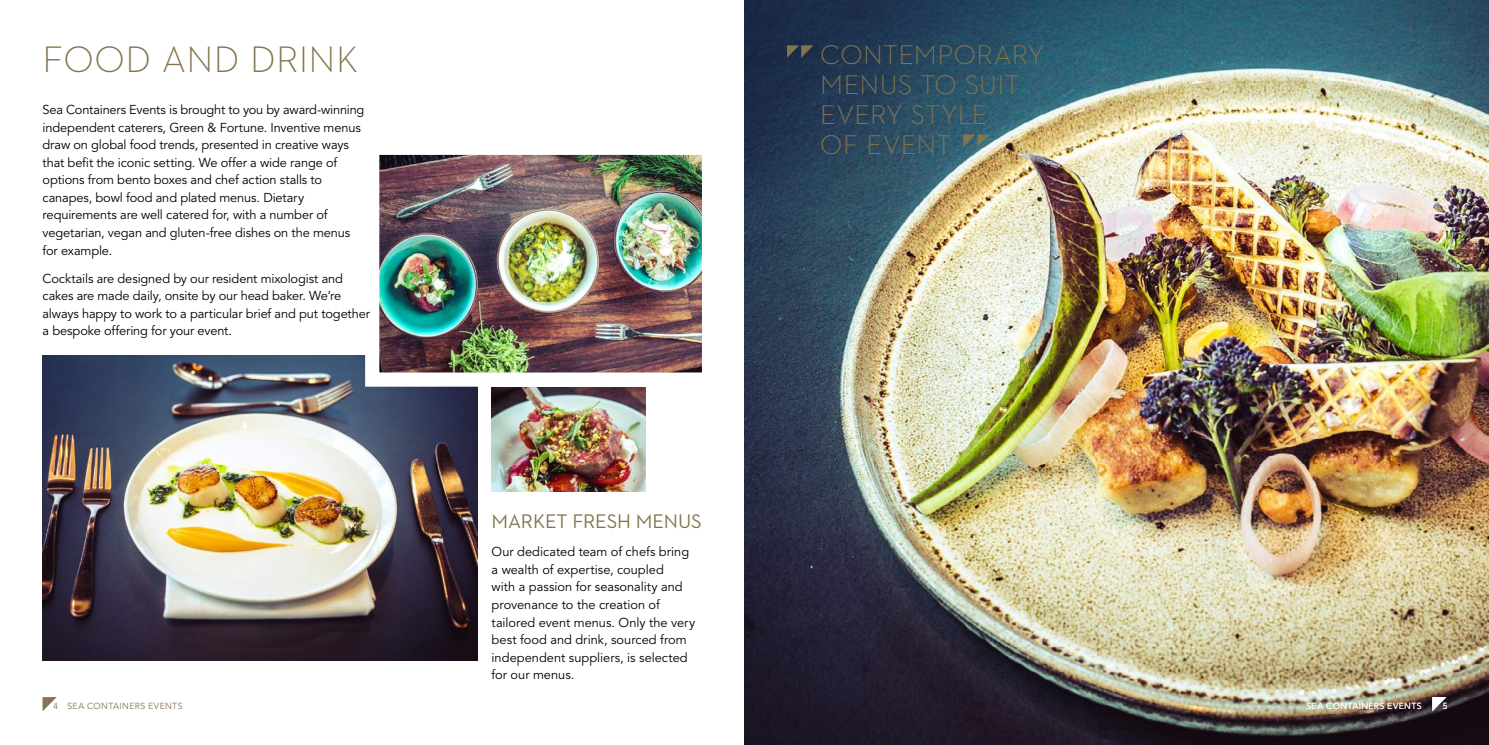
<style>
.page{position:relative;width:1489px;height:745px;background:#fff}
.page>*{position:absolute;margin:0;border:0;box-sizing:border-box;transform-origin:0 0}
.t1{font:300 37.5px "Neutraface 2 Text";letter-spacing:.01em;color:#83754e}
.t2{font:300 27.5px/30px "Neutraface 2 Text";letter-spacing:.01em;color:#83754e}
.t3{font:20px "Neutraface 2 Text";letter-spacing:-.005em;color:#83754e}
.t4{font:12.75px/17.5px "Avenir LT Std";letter-spacing:-.01em;color:#000}
.t5{font:8.75px "Avenir LT Std";letter-spacing:.04em;color:#83754e}
.t6{font:8.75px "Avenir LT Std";letter-spacing:.04em;color:#fff}
</style>
<div class="page">
<img style="left:744px;top:0;width:744px;height:744px">
<img style="left:43px;top:355px;width:434px;height:305px">
<img style="left:491px;top:393px;width:154px;height:98px">
<svg style="left:787px;top:45px;width:26px;height:13px"></svg>
<svg style="left:963px;top:134px;width:26px;height:13px"></svg>
<img style="left:358px;top:154px;width:344px;height:239px">
<svg style="left:1431px;top:696px;width:15px;height:14px"></svg>
<svg style="left:43px;top:697px;width:14px;height:13px"></svg>
<h1 class="t1" style="left:43px;top:36px;width:317px">FOOD AND DRINK</h1>
<p class="t4" style="left:43px;top:101px;width:323px">Sea Containers Events is brought to you by award-winning independent caterers, Green &amp; Fortune. Inventive menus draw on global food trends, presented in creative ways that befit the iconic setting. We offer a wide range of options from bento boxes and chef action stalls to canapes, bowl food and plated menus. Dietary requirements are well catered for, with a number of vegetarian, vegan and gluten-free dishes on the menus for example.</p>
<p class="t4" style="left:43px;top:270px;width:329px">Cocktails are designed by our resident mixologist and cakes are made daily, onsite by our head baker. We’re always happy to work to a particular brief and put together a bespoke offering for your event.</p>
<h2 class="t2" style="left:820px;top:39px;width:225px">CONTEMPORARY<br>MENUS TO SUIT<br>EVERY STYLE<br>OF EVENT</h2>
<h3 class="t3" style="left:491px;top:508px;width:212px">MARKET FRESH MENUS</h3>
<p class="t4" style="left:491px;top:543px;width:205px">Our dedicated team of chefs bring a wealth of expertise, coupled<br>with a passion for seasonality and provenance to the creation of tailored event menus. Only the very best food and drink, sourced from independent suppliers, is selected for our menus.</p>
<p class="t5" style="left:53px;top:700px;width:131px">4 SEA CONTAINERS EVENTS</p>
<p class="t6" style="left:1306px;top:700px;width:117px">SEA CONTAINERS EVENTS</p>
<p class="t6" style="left:1442px;top:700px;width:6px">5</p>
</div>
